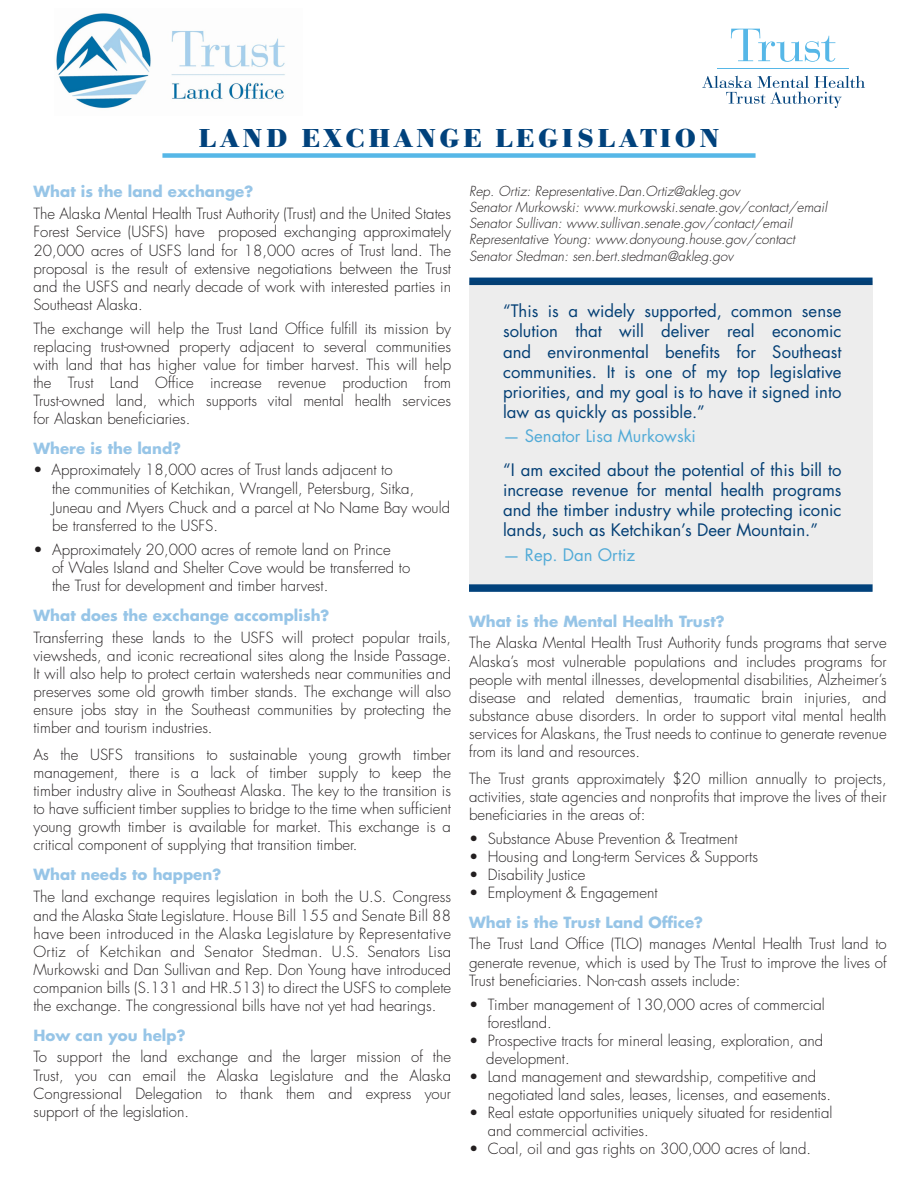
<style>
.page{position:relative;width:918px;height:1188px;background:#fff}
.page>*{position:absolute;margin:0;border:0;box-sizing:border-box;transform-origin:0 0}
.t1{font:700 25.5px "Bodoni BE";letter-spacing:.15em;color:#01427c}
.t2{font:16.8px/20.1px "Futura Std";color:#01427c;text-align:justify}
.t3{font:16.8px "Futura Std";color:#56b7e7}
.t4{font:300 15px/18.1px "Futura Std";color:#231f20;text-align:justify}
.t5{font:700 15px "Futura Std";color:#97c5e7}
.t6{font:italic 300 13.5px "Futura Std";color:#231f20}
.s1{font-weight:400}
</style>
<div class="page">
<svg style="left:731px;top:29px;width:104px;height:33px"></svg>
<svg style="left:702px;top:76px;width:163px;height:32px"></svg>
<hr style="left:718px;top:69px;width:131px;height:1px;background:#56b7e7">
<img style="left:56px;top:13px;width:229px;height:95px">
<div style="left:469px;top:278px;width:404px;height:7px;background:#01427c"></div>
<div style="left:469px;top:281px;width:404px;height:309px;background:#ededed"></div>
<div style="left:469px;top:584px;width:404px;height:8px;background:#01427c"></div>
<div style="left:162px;top:153px;width:594px;height:5px;background:#56b7e7"></div>
<p class="t1" style="left:199px;top:123px;width:521px">LAND EXCHANGE LEGISLATION</p>
<p class="t5" style="left:33px;top:181px;width:221px">What is the land exchange?</p>
<p class="t4" style="left:33px;top:204px;width:419px">The Alaska Mental Health Trust Authority (Trust) and the United States Forest Service (USFS) have proposed exchanging approximately 20,000 acres of USFS land for 18,000 acres of Trust land. The proposal is the result of extensive negotiations between the Trust and the USFS and nearly decade of work with interested parties in Southeast Alaska.</p>
<p class="t4" style="left:33px;top:320px;width:419px">The exchange will help the Trust Land Office fulfill its mission by replacing trust-owned property adjacent to several communities with land that has higher value for timber harvest. This will help the Trust Land Office increase revenue production from Trust-owned land, which supports vital mental health services for Alaskan beneficiaries.</p>
<p class="t5" style="left:33px;top:438px;width:149px">Where is the land?</p>
<p class="t4" style="left:52px;top:461px;width:399px;line-height:18.6px;text-align:left;text-indent:-19px"><span class="s1">•</span> Approximately 18,000 acres of Trust lands adjacent to<br>the communities of Ketchikan, Wrangell, Petersburg, Sitka, Juneau and Myers Chuck and a parcel at No Name Bay would be transferred to the USFS.</p>
<p class="t4" style="left:52px;top:541px;width:360px;text-align:left;text-indent:-19px">• Approximately 20,000 acres of remote land on Prince<br>of Wales Island and Shelter Cove would be transferred to the Trust for development and timber harvest.</p>
<p class="t5" style="left:33px;top:606px;width:298px">What does the exchange accomplish?</p>
<p class="t4" style="left:33px;top:629px;width:419px">Transferring these lands to the USFS will protect popular trails, viewsheds, and iconic recreational sites along the Inside Passage.<br>It will also help to protect certain watersheds near communities and preserves some old growth timber stands. The exchange will also ensure jobs stay in the Southeast communities by protecting the timber and tourism industries.</p>
<p class="t4" style="left:33px;top:746px;width:419px">As the USFS transitions to sustainable young growth timber management, there is a lack of timber supply to keep the timber industry alive in Southeast Alaska. The key to the transition is to have sufficient timber supplies to bridge to the time when sufficient young growth timber is available for market. This exchange is a critical component of supplying that transition timber.</p>
<p class="t5" style="left:33px;top:865px;width:189px">What needs to happen?</p>
<p class="t4" style="left:33px;top:888px;width:419px">The land exchange requires legislation in both the U.S. Congress and the Alaska State Legislature. House Bill 155 and Senate Bill 88 have been introduced in the Alaska Legislature by Representative Ortiz of Ketchikan and Senator Stedman. U.S. Senators Lisa Murkowski and Dan Sullivan and Rep. Don Young have introduced companion bills (S.131 and HR.513) to direct the USFS to complete the exchange. The congressional bills have not yet had hearings.</p>
<p class="t5" style="left:33px;top:1025px;width:154px">How can you help?</p>
<p class="t4" style="left:33px;top:1048px;width:419px">To support the land exchange and the larger mission of the Trust, you can email the Alaska Legislature and the Alaska Congressional Delegation to thank them and express your support of the legislation.</p>
<p class="t6" style="left:469px;top:183px;width:272px">Rep. Ortiz: Representative.Dan.Ortiz@akleg.gov</p>
<p class="t6" style="left:469px;top:199px;width:359px">Senator Murkowski: www.murkowski.senate.gov/contact/email</p>
<p class="t6" style="left:469px;top:215px;width:325px">Senator Sullivan: www.sullivan.senate.gov/contact/email</p>
<p class="t6" style="left:469px;top:231px;width:328px">Representative Young: www.donyoung.house.gov/contact</p>
<p class="t6" style="left:469px;top:248px;width:266px">Senator Stedman: sen.bert.stedman@akleg.gov</p>
<p class="t2" style="left:503px;top:301px;width:340px">“This is a widely supported, common sense solution that will deliver real economic and environmental benefits for Southeast communities. It is one of my top legislative priorities, and my goal is to have it signed into law as quickly as possible.”</p>
<p class="t3" style="left:503px;top:425px;width:194px">— Senator Lisa Murkowski</p>
<p class="t2" style="left:503px;top:460px;width:340px">“I am excited about the potential of this bill to increase revenue for mental health programs and the timber industry while protecting iconic lands, such as Ketchikan’s Deer Mountain.”</p>
<p class="t3" style="left:503px;top:544px;width:134px">— Rep. Dan Ortiz</p>
<p class="t5" style="left:469px;top:611px;width:257px">What is the Mental Health Trust?</p>
<p class="t4" style="left:469px;top:634px;width:419px">The Alaska Mental Health Trust Authority funds programs that serve Alaska’s most vulnerable populations and includes programs for people with mental illnesses, developmental disabilities, Alzheimer’s disease and related dementias, traumatic brain injuries, and substance abuse disorders. In order to support vital mental health services for Alaskans, the Trust needs to continue to generate revenue from its land and resources.</p>
<p class="t4" style="left:469px;top:770px;width:419px">The Trust grants approximately $20 million annually to projects, activities, state agencies and nonprofits that improve the lives of their beneficiaries in the areas of:</p>
<p class="t4" style="left:469px;top:830px;width:270px">• Substance Abuse Prevention &amp; Treatment</p>
<p class="t4" style="left:469px;top:848px;width:290px">• Housing and Long-term Services &amp; Supports</p>
<p class="t4" style="left:469px;top:866px;width:118px">• Disability Justice</p>
<p class="t4" style="left:469px;top:884px;width:190px">• Employment &amp; Engagement</p>
<p class="t5" style="left:469px;top:912px;width:236px">What is the Trust Land Office?</p>
<p class="t4" style="left:469px;top:935px;width:419px">The Trust Land Office (TLO) manages Mental Health Trust land to generate revenue, which is used by The Trust to improve the lives of Trust beneficiaries. Non-cash assets include:</p>
<p class="t4" style="left:488px;top:996px;width:339px;text-indent:-19px">• Timber management of 130,000 acres of commercial forestland.</p>
<p class="t4" style="left:486px;top:1032px;width:338px;text-indent:-17px">• Prospective tracts for mineral leasing, exploration, and development.</p>
<p class="t4" style="left:488px;top:1068px;width:345px;text-indent:-19px">• Land management and stewardship, competitive and negotiated land sales, leases, licenses, and easements.</p>
<p class="t4" style="left:488px;top:1104px;width:346px;text-indent:-19px">• Real estate opportunities uniquely situated for residential and commercial activities.</p>
<p class="t4" style="left:469px;top:1140px;width:344px">• Coal, oil and gas rights on 300,000 acres of land.</p>
</div>
